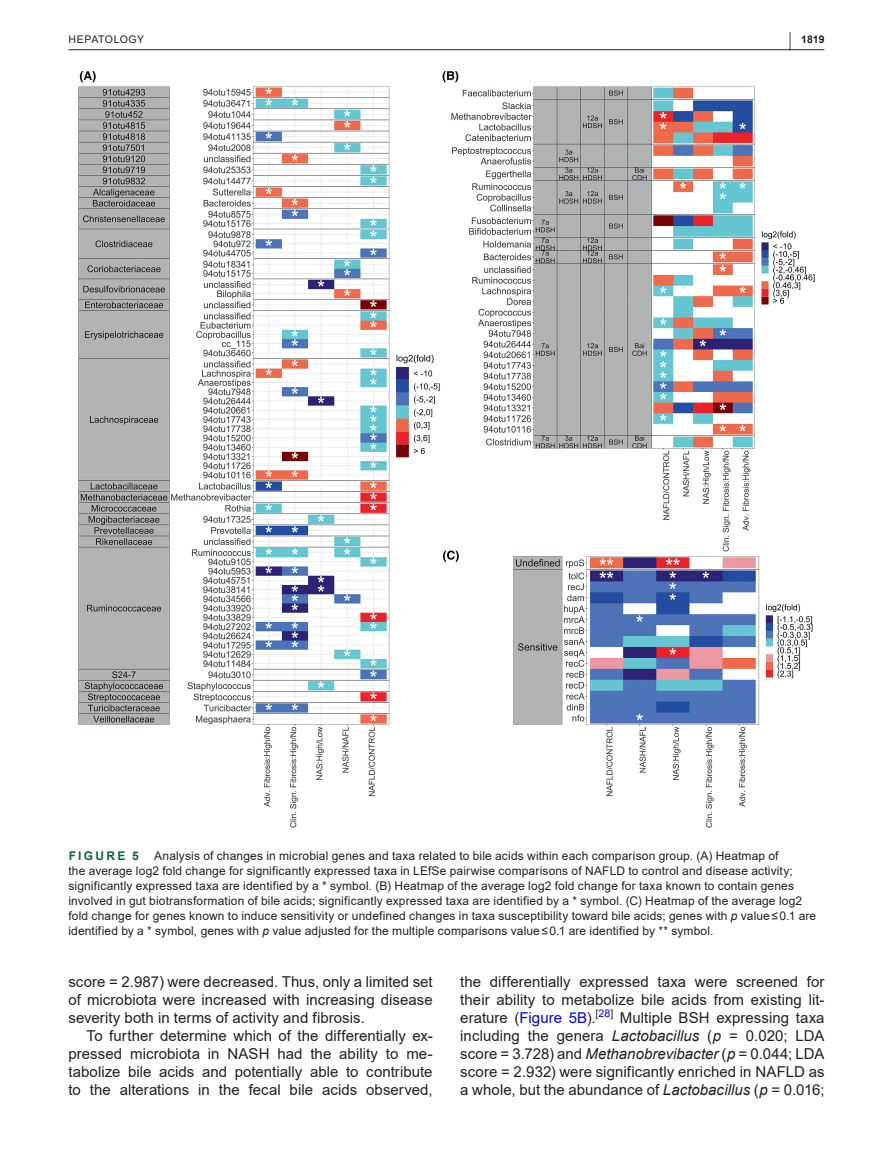
<style>
.page{position:relative;width:893px;height:1174px;background:#fff}
.page>*{position:absolute;margin:0;border:0;box-sizing:border-box;transform-origin:0 0}
.t1{font:700 19.5px "Arial";color:#231f20;scale:.38 1}
.t2{font:15px/18px "Arial";letter-spacing:.005em;color:#231f20;text-align:justify}
.t3{font:12px/15px "Arial";letter-spacing:.01em;color:#231f20}
.t4{font:700 12px "Arial";letter-spacing:.19em;color:#0d6341}
.t5{font:10.5px "Arial";letter-spacing:.025em;color:#231f20}
.t6{font:700 10.5px "Arial";color:#231f20}
.s1{font-style:italic}
.s2{color:#00f}
</style>
<div class="page">
<hr style="left:68px;top:49px;width:756px;height:1px;background:#231f20">
<img style="left:78px;top:71px;width:737px;height:757px">
<h1 class="t1" style="left:789px;top:25px;width:7px">|</h1>
<p class="t5" style="left:69px;top:32px;width:77px">HEPATOLOGY</p>
<p class="t6" style="left:801px;top:32px;width:25px">1819</p>
<p class="t3" style="left:68px;top:848px;width:749px;text-indent:86px">Analysis of changes in microbial genes and taxa related to bile acids within each comparison group. (A) Heatmap of<br>the average log2 fold change for significantly expressed taxa in LEfSe pairwise comparisons of NAFLD to control and disease activity; significantly expressed taxa are identified by a * symbol. (B) Heatmap of the average log2 fold change for taxa known to contain genes involved in gut biotransformation of bile acids; significantly expressed taxa are identified by a * symbol. (C) Heatmap of the average log2 fold change for genes known to induce sensitivity or undefined changes in taxa susceptibility toward bile acids; genes with <span class="s1">p</span> value≤0.1 are identified by a * symbol, genes with <span class="s1">p</span> value adjusted for the multiple comparisons value≤0.1 are identified by ** symbol.</p>
<p class="t4" style="left:69px;top:847px;width:72px">FIGURE 5</p>
<p class="t2" style="left:68px;top:973px;width:366px">score = 2.987) were decreased. Thus, only a limited set of microbiota were increased with increasing disease severity both in terms of activity and fibrosis.</p>
<p class="t2" style="left:68px;top:1027px;width:366px;text-indent:18px">To further determine which of the differentially ex&shy;pressed microbiota in NASH had the ability to me&shy;tabolize bile acids and potentially able to contribute to the alterations in the fecal bile acids observed,</p>
<p class="t2" style="left:460px;top:973px;width:366px">the differentially expressed taxa were screened for their ability to metabolize bile acids from existing lit&shy;erature (<span class="s2">Figure 5B</span>).</p>
<p class="t5" style="left:596px;top:1005px;width:19px">[<span class="s2">28</span>]</p>
<p class="t2" style="left:460px;top:1009px;width:366px;text-indent:160px">Multiple BSH expressing taxa including the genera <span class="s1">Lactobacillus</span> (<span class="s1">p</span> = 0.020; LDA score = 3.728) and <span class="s1">Methanobrevibacter</span> (<span class="s1">p</span> = 0.044; LDA score = 2.932) were significantly enriched in NAFLD as a whole, but the abundance of <span class="s1">Lactobacillus</span> (<span class="s1">p</span> = 0.016;</p>
</div>
